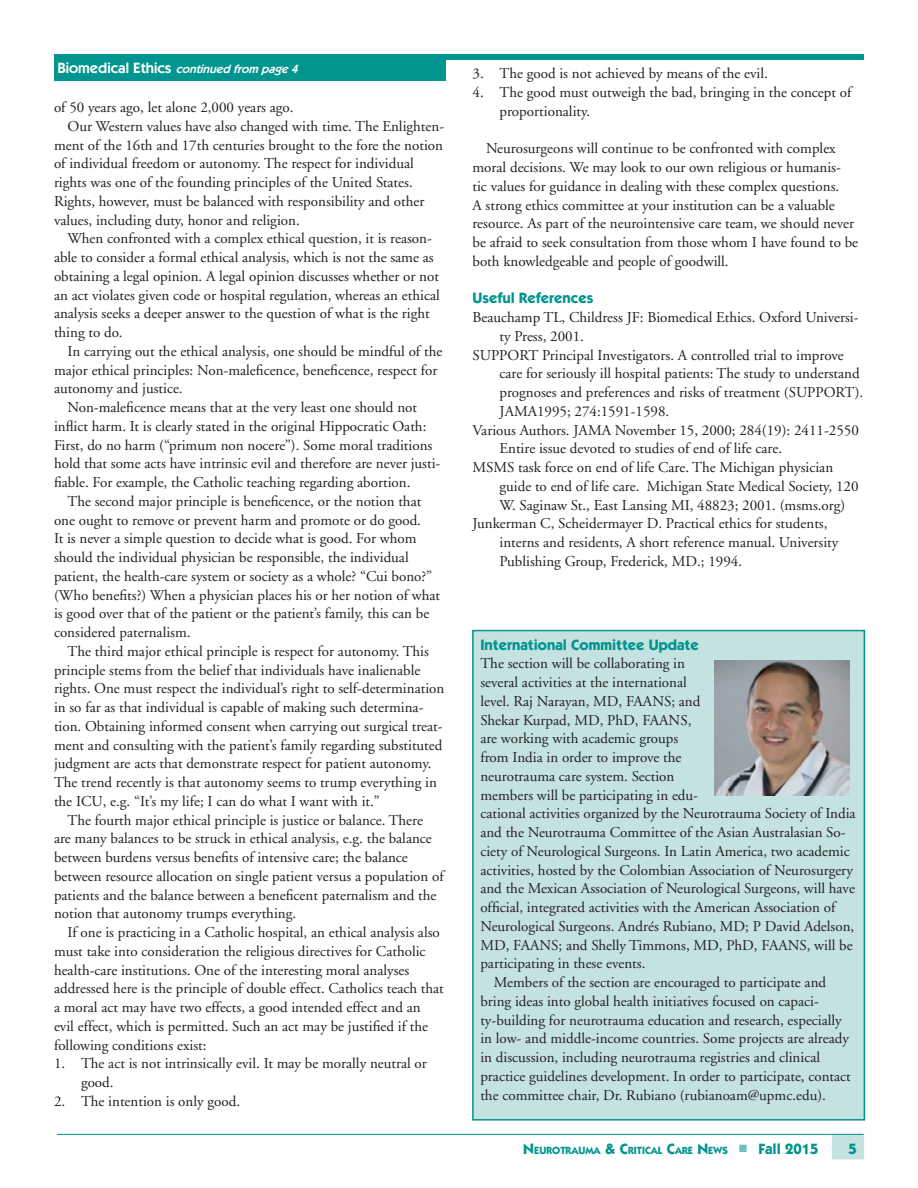
<style>
.page{position:relative;width:918px;height:1188px;background:#fff}
.page>*{position:absolute;margin:0;border:0;box-sizing:border-box;transform-origin:0 0}
.bullets{font:15px/18.8px "Adobe Garamond";color:#231f20}
.article_heading{font:700 15px "Itc Kabel";color:#00958e}
.continued_from{font:italic 600 12px "Itc Kabel";color:#fff}
.t1{font:700 10.5px "Itc Kabel";color:#00958e}
.s1{font-style:normal;font-size:15px}
.s2{font-size:15px}
</style>
<div class="page">
<div style="left:54px;top:54px;width:810px;height:6px;background:#00958e"></div>
<div style="left:832px;top:1134px;width:32px;height:25px;background:#c4e2e1"></div>
<hr style="left:57px;top:1134px;width:807px;height:1px;background:#00958e">
<div style="left:54px;top:54px;width:392px;height:27px;background:#00958e"></div>
<div style="left:473px;top:631px;width:391px;height:489px;background:#c4e2e1"></div>
<div style="left:472px;top:630px;width:393px;height:491px;border:2px solid #00958e"></div>
<img style="left:715px;top:660px;width:135px;height:135px">
<p class="continued_from" style="left:57px;top:62px;width:246px"><span class="s1">Biomedical Ethics</span> continued from page4</p>
<p class="bullets" style="left:54px;top:98px;width:241px">of 50 years ago, let alone 2,000 years ago.</p>
<p class="bullets" style="left:54px;top:117px;width:392px;text-indent:14px">Our Western values have also changed with time. The Enlighten&shy;ment of the 16th and 17th centuries brought to the fore the notion of individual freedom or autonomy. The respect for individual rights was one of the founding principles of the United States.<br>Rights, however, must be balanced with responsibility and other values, including duty, honor and religion.</p>
<p class="bullets" style="left:54px;top:230px;width:387px;text-indent:14px">When confronted with a complex ethical question, it is reason&shy;able to consider a formal ethical analysis, which is not the same as obtaining a legal opinion. A legal opinion discusses whether or not an act violates given code or hospital regulation, whereas an ethical analysis seeks a deeper answer to the question of what is the right thing to do.</p>
<p class="bullets" style="left:54px;top:342px;width:390px;text-indent:14px">In carrying out the ethical analysis, one should be mindful of the major ethical principles: Non-maleficence, beneficence, respect for autonomy and justice.</p>
<p class="bullets" style="left:54px;top:398px;width:388px;text-indent:14px">Non-maleficence means that at the very least one should not inflict harm. It is clearly stated in the original Hippocratic Oath:<br>First, do no harm (“primum non nocere”). Some moral traditions hold that some acts have intrinsic evil and therefore are never justi&shy;fiable. For example, the Catholic teaching regarding abortion.</p>
<p class="bullets" style="left:54px;top:492px;width:388px;text-indent:14px">The second major principle is beneficence, or the notion that one ought to remove or prevent harm and promote or do good.<br>It is never a simple question to decide what is good. For whom should the individual physician be responsible, the individual patient, the health-care system or society as a whole? “Cui bono?” (Who benefits?) When a physician places his or her notion of what is good over that of the patient or the patient’s family, this can be considered paternalism.</p>
<p class="bullets" style="left:54px;top:642px;width:392px;text-indent:14px">The third major ethical principle is respect for autonomy. This principle stems from the belief that individuals have inalienable rights. One must respect the individual’s right to self-determination in so far as that individual is capable of making such determina&shy;tion. Obtaining informed consent when carrying out surgical treat&shy;ment and consulting with the patient’s family regarding substituted judgment are acts that demonstrate respect for patient autonomy.<br>The trend recently is that autonomy seems to trump everything in the ICU, e.g. “It’s my life; I can do what I want with it.”</p>
<p class="bullets" style="left:54px;top:811px;width:391px;text-indent:14px">The fourth major ethical principle is justice or balance. There<br>are many balances to be struck in ethical analysis, e.g. the balance between burdens versus benefits of intensive care; the balance between resource allocation on single patient versus a population of patients and the balance between a beneficent paternalism and the notion that autonomy trumps everything.</p>
<p class="bullets" style="left:54px;top:923px;width:391px;text-indent:14px">If one is practicing in a Catholic hospital, an ethical analysis also must take into consideration the religious directives for Catholic health-care institutions. One of the interesting moral analyses addressed here is the principle of double effect. Catholics teach that a moral act may have two effects, a good intended effect and an evil effect, which is permitted. Such an act may be justified if the following conditions exist:</p>
<p class="bullets" style="left:81px;top:1055px;width:347px;text-indent:-27px">1. The act is not intrinsically evil. It may be morally neutral or good.</p>
<p class="bullets" style="left:54px;top:1092px;width:188px">2. The intention is only good.</p>
<p class="bullets" style="left:472px;top:65px;width:297px">3. The good is not achieved by means of the evil.</p>
<p class="bullets" style="left:500px;top:83px;width:353px;text-indent:-27px">4. The good must outweigh the bad, bringing in the concept of proportionality.</p>
<p class="bullets" style="left:472px;top:140px;width:387px;text-indent:14px">Neurosurgeons will continue to be confronted with complex moral decisions. We may look to our own religious or humanis&shy;tic values for guidance in dealing with these complex questions.<br>A strong ethics committee at your institution can be a valuable resource. As part of the neurointensive care team, we should never be afraid to seek consultation from those whom I have found to be both knowledgeable and people of goodwill.</p>
<p class="article_heading" style="left:472px;top:289px;width:122px">Useful References</p>
<p class="bullets" style="left:500px;top:308px;width:361px;text-indent:-27px">Beauchamp TL, Childress JF: Biomedical Ethics. Oxford Universi&shy;ty Press, 2001.</p>
<p class="bullets" style="left:500px;top:346px;width:365px;text-indent:-27px">SUPPORT Principal Investigators. A controlled trial to improve care for seriously ill hospital patients: The study to understand prognoses and preferences and risks of treatment (SUPPORT).<br>JAMA1995; 274:1591-1598.</p>
<p class="bullets" style="left:500px;top:421px;width:361px;text-indent:-27px">Various Authors. JAMA November 15, 2000; 284(19): 2411-2550<br>Entire issue devoted to studies of end of life care.</p>
<p class="bullets" style="left:500px;top:458px;width:361px;text-indent:-27px">MSMS task force on end of life Care. The Michigan physician guide to end of life care. Michigan State Medical Society, 120<br>W. Saginaw St., East Lansing MI, 48823; 2001. (msms.org)</p>
<p class="bullets" style="left:500px;top:515px;width:340px;text-indent:-27px">Junkerman C, Scheidermayer D. Practical ethics for students, interns and residents, A short reference manual. University<br>Publishing Group, Frederick, MD.; 1994.</p>
<p class="article_heading" style="left:480px;top:635px;width:220px">International Committee Update</p>
<p class="bullets" style="left:480px;top:655px;width:377px">The section will be collaborating in<br>several activities at the international<br>level. Raj Narayan, MD, FAANS; and<br>Shekar Kurpad, MD, PhD, FAANS,<br>are working with academic groups<br>from India in order to improve the<br>neurotrauma care system. Section<br>members will be participating in edu-<br>cational activities organized by the Neurotrauma Society of India and the Neurotrauma Committee of the Asian Australasian So&shy;ciety of Neurological Surgeons. In Latin America, two academic activities, hosted by the Colombian Association of Neurosurgery and the Mexican Association of Neurological Surgeons, will have official, integrated activities with the American Association of Neurological Surgeons. Andrés Rubiano, MD; P David Adelson, MD, FAANS; and Shelly Timmons, MD, PhD, FAANS, will be participating in these events.</p>
<p class="bullets" style="left:480px;top:973px;width:372px;text-indent:14px">Members of the section are encouraged to participate and bring ideas into global health initiatives focused on capaci&shy;ty-building for neurotrauma education and research, especially in low- and middle-income countries. Some projects are already in discussion, including neurotrauma registries and clinical practice guidelines development. In order to participate, contact the committee chair, Dr. Rubiano (rubianoam@upmc.edu).</p>
<p class="t1" style="left:523px;top:1144px;width:206px"><span class="s2">N</span>EUROTRAUMA <span class="s2">&amp; C</span>RITICAL <span class="s2">C</span>ARE <span class="s2">N</span>EWS</p>
<p class="article_heading" style="left:759px;top:1140px;width:62px">Fall 2015</p>
<p class="article_heading" style="left:849px;top:1140px;width:10px">5</p>
</div>
